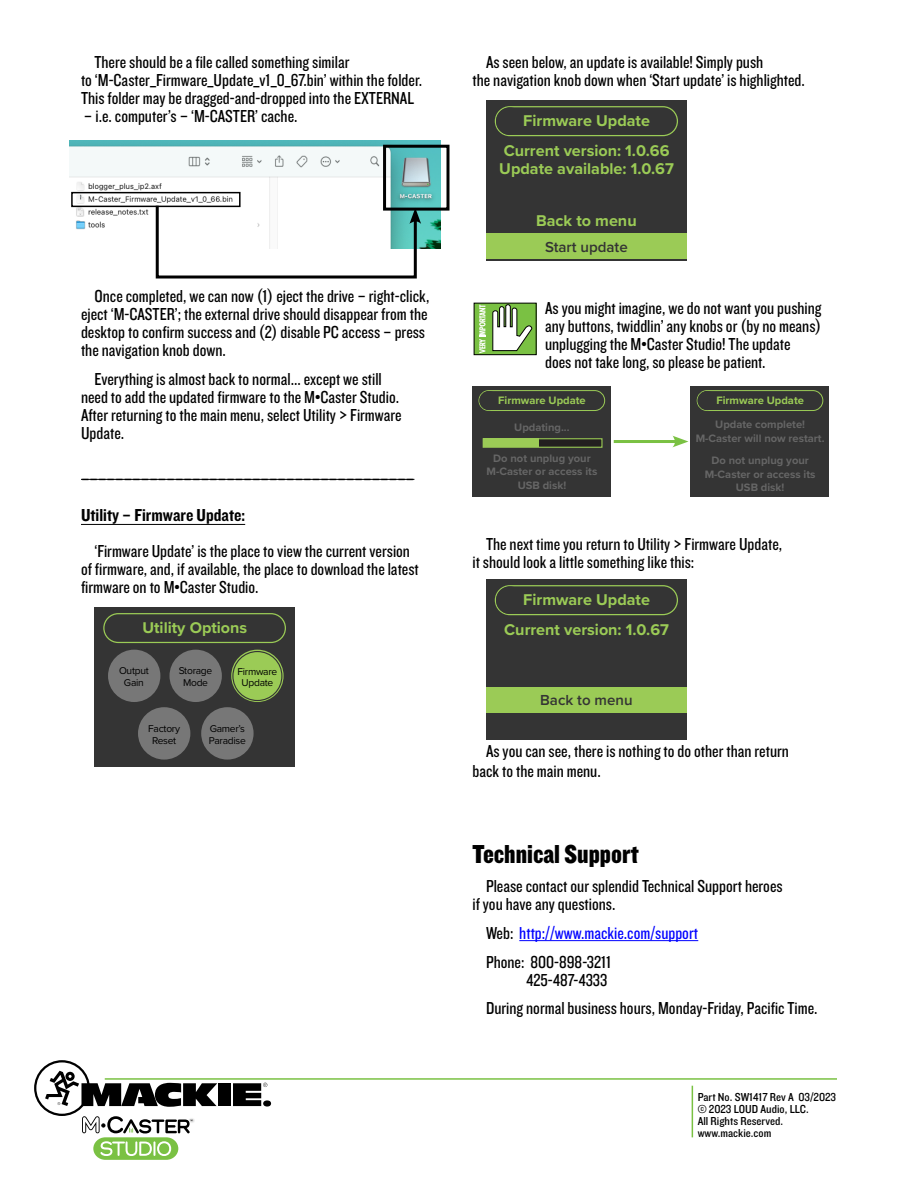
<style>
.page{position:relative;width:918px;height:1188px;background:#fff}
.page>*{position:absolute;margin:0;border:0;box-sizing:border-box;transform-origin:0 0}
.t1{font:27px "Knockout 70 Full Welterwt";color:#000}
.t2{font:18px/18px "Knockout 29 Junior Ltweight";color:#000}
.t3{font:18px/28.8px "Knockout 29 Junior Ltweight";color:#00f}
.t4{font:18px "Knockout 50 Welterweight";color:#000}
.t5{font:700 16.2px/30.5px "Proxima Nova";color:#9bcb56;text-align:center}
.t6{font:700 16.05px "Proxima Nova";color:#9bcb56}
.t7{font:600 15px "Proxima Nova";color:#343434}
.t8{font:12px/12px "Knockout 30 Junior Welterwt";color:#000}
.t9{font:700 11.1px/13.4px "Proxima Nova";color:rgb(255 255 255/.25);text-align:center}
.t10{font:700 11.1px "Proxima Nova";color:#9bcb56}
.t11{font:10.2px/11.2px "Proxima Nova";letter-spacing:-.025em;color:#000;text-align:center}
.s1{color:#000}
</style>
<div class="page">
<hr style="left:81px;top:524px;width:164px;height:1px;background:#000">
<hr style="left:81px;top:479px;width:333px;height:1px;background:#000">
<img style="left:69px;top:140px;width:371px;height:108px">
<div style="left:383px;top:145px;width:67px;height:66px;border:3px solid #000"></div>
<div style="left:71px;top:192px;width:170px;height:15px;border:2px solid #000"></div>
<svg style="left:154px;top:203px;width:267px;height:76px"></svg>
<div style="left:94px;top:607px;width:201px;height:160px;background:#343434"></div>
<div style="left:103px;top:613px;width:183px;height:30px;border:1px solid #9bcb56;border-radius:14px"></div>
<div style="left:201px;top:707px;width:53px;height:53px;background:#777;border-radius:50%"></div>
<div style="left:138px;top:707px;width:52px;height:53px;background:#777;border-radius:50%"></div>
<div style="left:108px;top:650px;width:52px;height:52px;background:#777;border-radius:50%"></div>
<div style="left:170px;top:650px;width:52px;height:52px;background:#777;border-radius:50%"></div>
<div style="left:231px;top:650px;width:53px;height:52px;background:#9bcb56;border-radius:50%"></div>
<div style="left:232px;top:651px;width:50px;height:50px;border:1px solid #343434;border-radius:50%"></div>
<hr style="left:519px;top:940px;width:179px;height:1px;background:#00f">
<div style="left:486px;top:100px;width:200px;height:160px;background:#343434"></div>
<div style="left:495px;top:106px;width:183px;height:30px;border:1px solid #9bcb56;border-radius:14px"></div>
<div style="left:496px;top:107px;width:28px;height:28px;border:1px solid #343434;border-radius:50%"></div>
<div style="left:486px;top:234px;width:200px;height:25px;background:#9bcb56"></div>
<div style="left:474px;top:303px;width:62px;height:52px;background:#7ac143"></div>
<div style="left:474px;top:303px;width:63px;height:52px;border:1px solid #000"></div>
<svg style="left:492px;top:304px;width:41px;height:47px"></svg>
<svg style="left:479px;top:305px;width:7px;height:48px"></svg>
<div style="left:472px;top:386px;width:139px;height:111px;background:#343434"></div>
<div style="left:479px;top:390px;width:126px;height:21px;border:1px solid #9bcb56;border-radius:10px"></div>
<div style="left:479px;top:391px;width:20px;height:19px;border:1px solid #343434;border-radius:50%"></div>
<div style="left:483px;top:439px;width:119px;height:8px;background:#231f20"></div>
<div style="left:483px;top:439px;width:56px;height:8px;background:#9bcb56"></div>
<div style="left:483px;top:438px;width:120px;height:10px;border:1px solid #9bcb56"></div>
<div style="left:691px;top:386px;width:138px;height:111px;background:#343434"></div>
<div style="left:697px;top:390px;width:126px;height:21px;border:1px solid #9bcb56;border-radius:10px"></div>
<div style="left:698px;top:391px;width:19px;height:19px;border:1px solid #343434;border-radius:50%"></div>
<hr style="left:614px;top:440px;width:64px;height:3px;background:#7ac143">
<svg style="left:673px;top:436px;width:15px;height:11px"></svg>
<div style="left:486px;top:579px;width:200px;height:160px;background:#343434"></div>
<div style="left:495px;top:585px;width:183px;height:30px;border:1px solid #9bcb56;border-radius:14px"></div>
<div style="left:496px;top:586px;width:28px;height:28px;border:1px solid #343434;border-radius:50%"></div>
<div style="left:486px;top:687px;width:200px;height:26px;background:#9bcb56"></div>
<hr style="left:105px;top:1078px;width:732px;height:2px;background:#7ac143">
<hr style="left:692px;top:1086px;width:1px;height:51px;background:#7ac143">
<div style="left:218px;top:1083px;width:12px;height:23px;background:#000"></div>
<div style="left:263px;top:1100px;width:8px;height:7px;background:#000;border-radius:50%"></div>
<svg style="left:233px;top:1083px;width:34px;height:23px"></svg>
<svg style="left:34px;top:1060px;width:183px;height:100px"></svg>
<p class="t2" style="left:81px;top:53px;width:343px;text-indent:14px">There should be a file called something similar<br>to ‘M-Caster_Firmware_Update_v1_0_67.bin’ within the folder.<br>This folder may be dragged-and-dropped into the EXTERNAL</p>
<p class="t2" style="left:84px;top:107px;width:215px">– i.e. computer’s – ‘M-CASTER’ cache.</p>
<p class="t2" style="left:81px;top:286px;width:350px;text-indent:14px">Once completed, we can now (1) eject the drive – right-click, eject ‘M-CASTER’; the external drive should disappear from the desktop to confirm success and (2) disable PC access – press the navigation knob down.</p>
<p class="t2" style="left:81px;top:369px;width:322px;text-indent:14px">Everything is almost back to normal... except we still need to add the updated firmware to the M•Caster Studio.<br>After returning to the main menu, select Utility &gt; Firmware Update.</p>
<p class="t2" style="left:81px;top:470px;width:335px">–––––––––––––––––––––––––––––––––––––––</p>
<p class="t4" style="left:81px;top:504px;width:166px">Utility – Firmware Update:</p>
<p class="t2" style="left:81px;top:542px;width:339px;text-indent:14px">‘Firmware Update’ is the place to view the current version of firmware, and, if available, the place to download the latest firmware on to M•Caster Studio.</p>
<p class="t6" style="left:142px;top:615px;width:106px">Utility Options</p>
<p class="t11" style="left:119px;top:665px;width:31px">Output<br>Gain</p>
<p class="t11" style="left:179px;top:665px;width:35px">Storage<br>Mode</p>
<p class="t11" style="left:237px;top:665px;width:41px">Firmware<br>Update</p>
<p class="t11" style="left:148px;top:723px;width:33px">Factory<br>Reset</p>
<p class="t11" style="left:209px;top:723px;width:38px;text-align:left">Gamer’s<br>Paradise</p>
<p class="t2" style="left:472px;top:53px;width:334px;text-indent:14px">As seen below, an update is available! Simply push<br>the navigation knob down when ‘Start update’ is highlighted.</p>
<p class="t5" style="left:504px;top:105px;width:167px">Firmware Update<br>Current version: 1.0.66</p>
<p class="t5" style="left:499px;top:153px;width:176px">Update available: 1.0.67</p>
<p class="t5" style="left:536px;top:205px;width:102px">Back to menu</p>
<p class="t7" style="left:545px;top:236px;width:84px">Start update</p>
<p class="t2" style="left:545px;top:298px;width:278px">As you might imagine, we do not want you pushing any buttons, twiddlin’ any knobs or (by no means) unplugging the M•Caster Studio! The update<br>does not take long, so please be patient.</p>
<p class="t10" style="left:498px;top:392px;width:89px">Firmware Update</p>
<p class="t9" style="left:514px;top:421px;width:57px">Updating...</p>
<p class="t9" style="left:487px;top:451px;width:112px">Do not unplug your<br>M-Caster or access its<br>USB disk!</p>
<p class="t10" style="left:716px;top:392px;width:89px">Firmware Update</p>
<p class="t9" style="left:696px;top:418px;width:130px">Update complete!<br>M-Caster will now restart.</p>
<p class="t9" style="left:705px;top:454px;width:112px">Do not unplug your<br>M-Caster or access its<br>USB disk!</p>
<p class="t2" style="left:472px;top:534px;width:311px;text-indent:14px">The next time you return to Utility &gt; Firmware Update, it should look a little something like this:</p>
<p class="t5" style="left:504px;top:584px;width:166px">Firmware Update<br>Current version: 1.0.67</p>
<p class="t7" style="left:540px;top:689px;width:94px">Back to menu</p>
<p class="t2" style="left:472px;top:741px;width:318px;line-height:19.5px;text-indent:14px">As you can see, there is nothing to do other than return back to the main menu.</p>
<h1 class="t1" style="left:472px;top:837px;width:168px">Technical Support</h1>
<p class="t2" style="left:472px;top:876px;width:312px;text-indent:14px">Please contact our splendid Technical Support heroes if you have any questions.</p>
<p class="t3" style="left:486px;top:918px;width:214px"><span class="s1">Web:</span> http://www.mackie.com/support<br><span class="s1">Phone: 800-898-3211</span></p>
<p class="t2" style="left:486px;top:964px;width:333px;line-height:28.8px;text-indent:40px">425-487-4333<br>During normal business hours, Monday-Friday, Pacific Time.</p>
<p class="t8" style="left:698px;top:1090px;width:140px">Part No. SW1417 Rev A 03/2023 © 2023 LOUD Audio, LLC.<br>All Rights Reserved. www.mackie.com</p>
</div>
